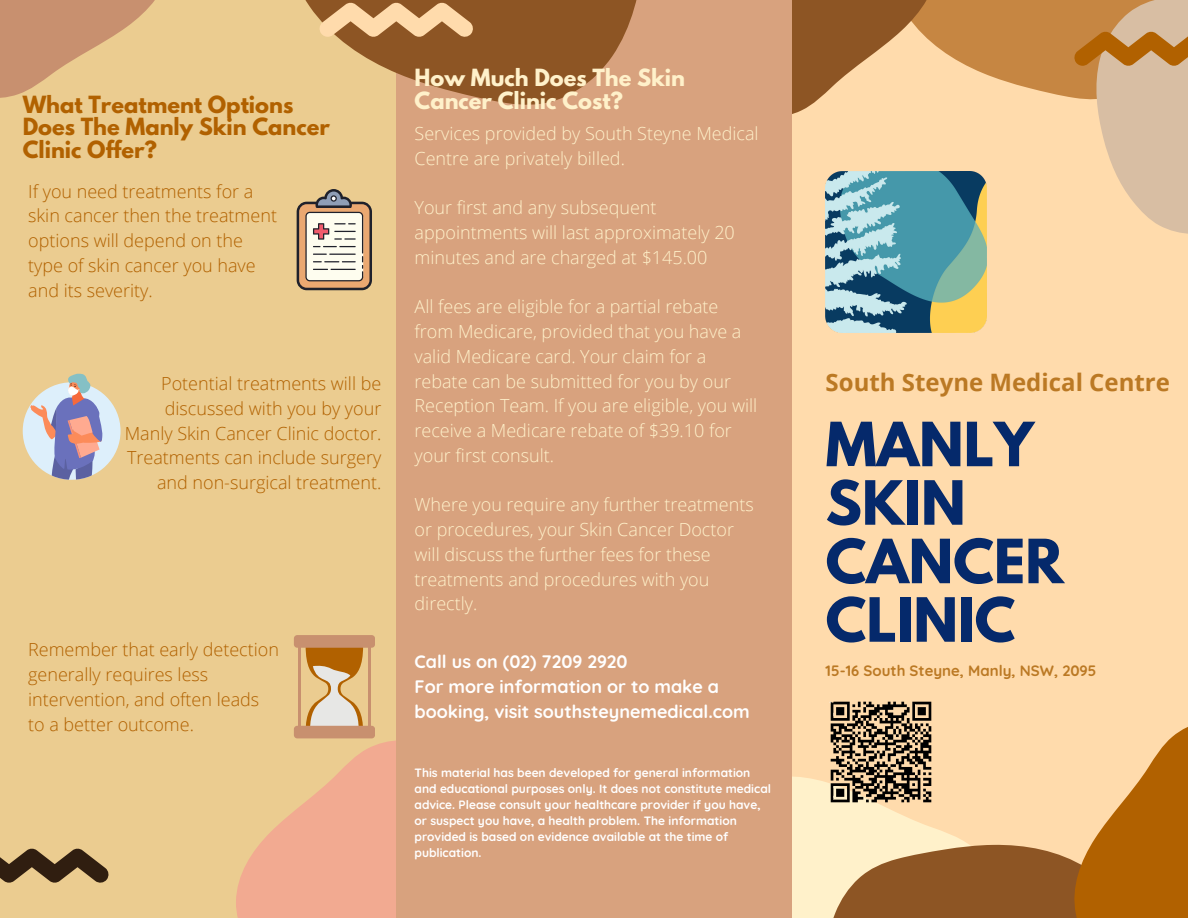
<style>
.page{position:relative;width:1188px;height:918px;background:#ffdbac}
.page>*{position:absolute;margin:0;border:0;box-sizing:border-box;transform-origin:0 0}
.t1{font:700 54px/58.5px "League Spartan";color:#05296b}
.t2{font:700 24px "Open Sans";color:#bb7924}
.t3{font:700 21px/22.5px "League Spartan";color:#b16100}
.t4{font:700 21px/22.5px "League Spartan";color:#fff1ca}
.t5{font:300 18px/24.8px "Open Sans";color:#fff1ca}
.t6{font:300 18px/24.8px "Open Sans";color:#b16100}
.t7{font:700 18px/24.8px "Quicksand";color:#fff}
.t8{font:700 15px "Quicksand";color:#bb7924}
.t9{font:700 12px/16px "Quicksand";color:#fff}
</style>
<div class="page">
<div style="left:0;top:0;width:415px;height:918px;background:#ebcc90"></div>
<svg style="left:236px;top:725px;width:160px;height:193px;fill:#f2aa91"></svg>
<svg style="left:792px;top:783px;width:268px;height:135px"></svg>
<svg style="left:1060px;top:727px;width:128px;height:191px"></svg>
<svg style="left:965px;top:0;width:80px;height:92px;fill:#c68642"></svg>
<svg style="left:792px;top:0;width:173px;height:114px"></svg>
<svg style="left:1045px;top:0;width:143px;height:234px"></svg>
<div style="left:396px;top:0;width:396px;height:918px;background:#d8a27e"></div>
<svg style="left:0;top:0;width:155px;height:98px"></svg>
<svg style="left:0;top:849px;width:109px;height:33px"></svg>
<img style="left:826px;top:172px;width:161px;height:160px">
<svg style="left:305px;top:0;width:332px;height:105px;fill:#8d5524"></svg>
<svg style="left:319px;top:3px;width:154px;height:34px"></svg>
<svg style="left:297px;top:189px;width:75px;height:101px"></svg>
<div style="left:23px;top:382px;width:98px;height:98px;background:#ddeffb;border-radius:50%"></div>
<svg style="left:30px;top:373px;width:72px;height:107px"></svg>
<hr style="left:298px;top:646px;width:3px;height:82px;background:#c8906f">
<hr style="left:368px;top:646px;width:3px;height:82px;background:#c8906f">
<svg style="left:306px;top:648px;width:57px;height:78px"></svg>
<div style="left:294px;top:635px;width:81px;height:13px;background:#c8906f;border-radius:3px"></div>
<div style="left:294px;top:726px;width:81px;height:12px;background:#c8906f;border-radius:3px"></div>
<img style="left:814px;top:701px;width:135px;height:118px">
<h5 class="t3" style="left:23px;top:96px;width:309px">What Treatment Options<br>Does The Manly Skin Cancer<br>Clinic Offer?</h5>
<p class="t6" style="left:28px;top:178px;width:250px">If you need treatments for a skin cancer then the treatment options will depend on the type of skin cancer you have and its severity.</p>
<p class="t6" style="left:125px;top:371px;width:258px;text-align:right">Potential treatments will be discussed with you by your<br>Manly Skin Cancer Clinic doctor.<br>Treatments can include surgery and non-surgical treatment.</p>
<p class="t6" style="left:28px;top:637px;width:252px">Remember that early detection generally requires less intervention, and often leads to a better outcome.</p>
<p class="t4" style="left:415px;top:69px;width:272px">How Much Does The Skin<br>Cancer Clinic Cost?</p>
<h3 class="t5" style="left:415px;top:121px;width:346px">Services provided by South Steyne Medical<br>Centre are privately billed.</h3>
<h5 class="t5" style="left:415px;top:195px;width:322px">Your first and any subsequent appointments will last approximately 20 minutes and are charged at $145.00</h5>
<h5 class="t5" style="left:415px;top:294px;width:344px">All fees are eligible for a partial rebate from Medicare, provided that you have a valid Medicare card. Your claim for a rebate can be submitted for you by our Reception Team. If you are eligible, you will receive a Medicare rebate of $39.10 for your first consult.</h5>
<h5 class="t5" style="left:415px;top:492px;width:341px">Where you require any further treatments or procedures, your Skin Cancer Doctor will discuss the further fees for these treatments and procedures with you directly.</h5>
<p class="t7" style="left:415px;top:649px;width:337px">Call us on (02) 7209 2920<br>For more information or to make a booking, visit southsteynemedical.com</p>
<h5 class="t9" style="left:415px;top:765px;width:358px">This material has been developed for general information and educational purposes only. It does not constitute medical advice. Please consult your healthcare provider if you have, or suspect you have, a health problem. The information provided is based on evidence available at the time of publication.</h5>
<p class="t2" style="left:826px;top:366px;width:346px">South Steyne Medical Centre</p>
<h5 class="t1" style="left:826px;top:422px;width:240px">MANLY<br>SKIN<br>CANCER<br>CLINIC</h5>
<h5 class="t8" style="left:826px;top:661px;width:272px">15-16 South Steyne, Manly, NSW, 2095</h5>
</div>
